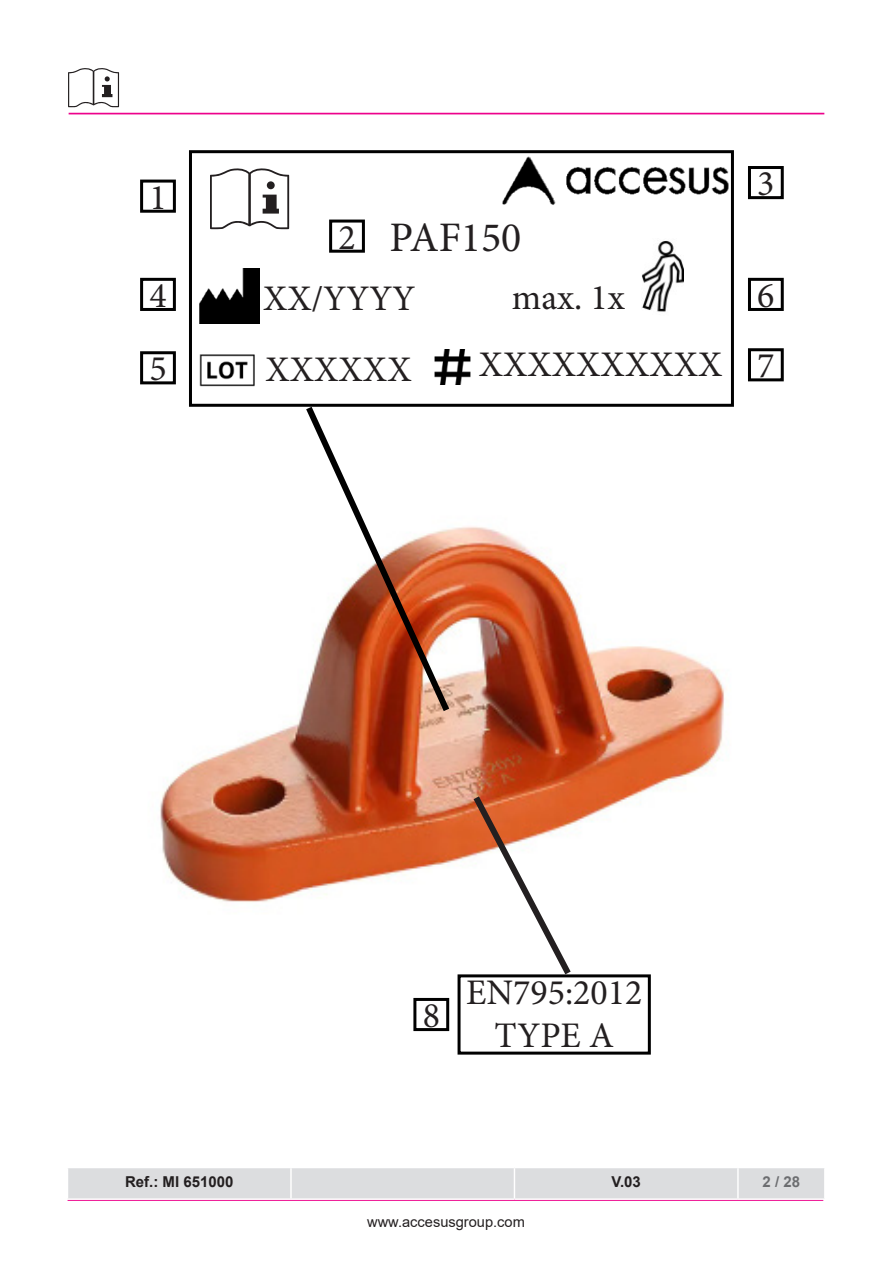
<style>
.page{position:relative;width:893px;height:1268px;background:#fff}
.page>*{position:absolute;margin:0;border:0;box-sizing:border-box;transform-origin:0 0}
.t1{font:42px "Minion Pro";color:#231f20}
.t2{font:36px "Minion Pro";letter-spacing:.025em;color:#231f20}
.t3{font:36px "Minion Pro";color:#231f20}
.TABLA_9_5_pts_lato_r{font:700 15px "Arial";color:#231f20}
.Texto_pie_de_pagina{font:700 15px "Arial";color:#6c6d70}
.t4{font:14.7px "Arial";color:#231f20}
</style>
<div class="page">
<hr style="left:68px;top:1198px;width:755px;height:2px;background:#ed028c">
<svg style="left:68px;top:68px;width:51px;height:39px"></svg>
<hr style="left:69px;top:113px;width:755px;height:1px;background:#ed028c">
<div style="left:68px;top:1168px;width:756px;height:30px;background:#dcdddf"></div>
<hr style="left:290px;top:1167px;width:2px;height:31px;background:#fff">
<hr style="left:514px;top:1167px;width:1px;height:31px;background:#fff">
<hr style="left:737px;top:1167px;width:2px;height:31px;background:#fff">
<hr style="left:67px;top:1198px;width:224px;height:1px;background:#fff">
<hr style="left:291px;top:1198px;width:223px;height:1px;background:#fff">
<hr style="left:514px;top:1198px;width:224px;height:1px;background:#fff">
<hr style="left:738px;top:1198px;width:88px;height:1px;background:#fff">
<img style="left:160px;top:526px;width:565px;height:376px">
<svg style="left:301px;top:406px;width:153px;height:311px"></svg>
<svg style="left:468px;top:789px;width:108px;height:185px"></svg>
<div style="left:458px;top:974px;width:193px;height:80px;border:3px solid #000"></div>
<div style="left:140px;top:179px;width:36px;height:34px;border:3px solid #000"></div>
<div style="left:329px;top:219px;width:36px;height:34px;border:3px solid #000"></div>
<div style="left:413px;top:997px;width:36px;height:33px;border:3px solid #000"></div>
<div style="left:189px;top:150px;width:545px;height:256px;border:3px solid #000"></div>
<img style="left:642px;top:240px;width:41px;height:72px">
<img style="left:434px;top:350px;width:37px;height:34px">
<img style="left:499px;top:152px;width:235px;height:58px">
<img style="left:199px;top:268px;width:60px;height:55px">
<svg style="left:210px;top:168px;width:79px;height:61px"></svg>
<img style="left:199px;top:354px;width:56px;height:33px">
<div style="left:140px;top:278px;width:36px;height:33px;border:3px solid #000"></div>
<div style="left:140px;top:351px;width:36px;height:33px;border:3px solid #000"></div>
<div style="left:748px;top:166px;width:36px;height:33px;border:3px solid #000"></div>
<div style="left:748px;top:278px;width:36px;height:33px;border:3px solid #000"></div>
<div style="left:748px;top:348px;width:36px;height:33px;border:3px solid #000"></div>
<p class="t2" style="left:149px;top:173px;width:19px">1</p>
<p class="t2" style="left:149px;top:271px;width:19px">4</p>
<p class="t2" style="left:149px;top:345px;width:19px">5</p>
<p class="t1" style="left:390px;top:209px;width:133px">PAF150</p>
<p class="t2" style="left:512px;top:273px;width:114px">max. 1x</p>
<p class="t2" style="left:338px;top:213px;width:19px">2</p>
<p class="t2" style="left:264px;top:274px;width:153px">XX/YYYY</p>
<p class="t2" style="left:266px;top:345px;width:147px">XXXXXX</p>
<p class="t2" style="left:479px;top:340px;width:244px">XXXXXXXXXX</p>
<p class="t2" style="left:757px;top:159px;width:19px">3</p>
<p class="t2" style="left:757px;top:271px;width:19px">6</p>
<p class="t2" style="left:757px;top:342px;width:19px">7</p>
<p class="t2" style="left:423px;top:991px;width:19px">8</p>
<p class="t3" style="left:466px;top:967px;width:178px">EN795:2012</p>
<p class="t2" style="left:494px;top:1010px;width:121px">TYPE A</p>
<p class="TABLA_9_5_pts_lato_r" style="left:125px;top:1170px;width:110px">Ref.: MI 651000</p>
<p class="TABLA_9_5_pts_lato_r" style="left:611px;top:1170px;width:31px">V.03</p>
<p class="Texto_pie_de_pagina" style="left:763px;top:1170px;width:39px">2 / 28</p>
<p class="t4" style="left:367px;top:1211px;width:159px">www.accesusgroup.com</p>
</div>
